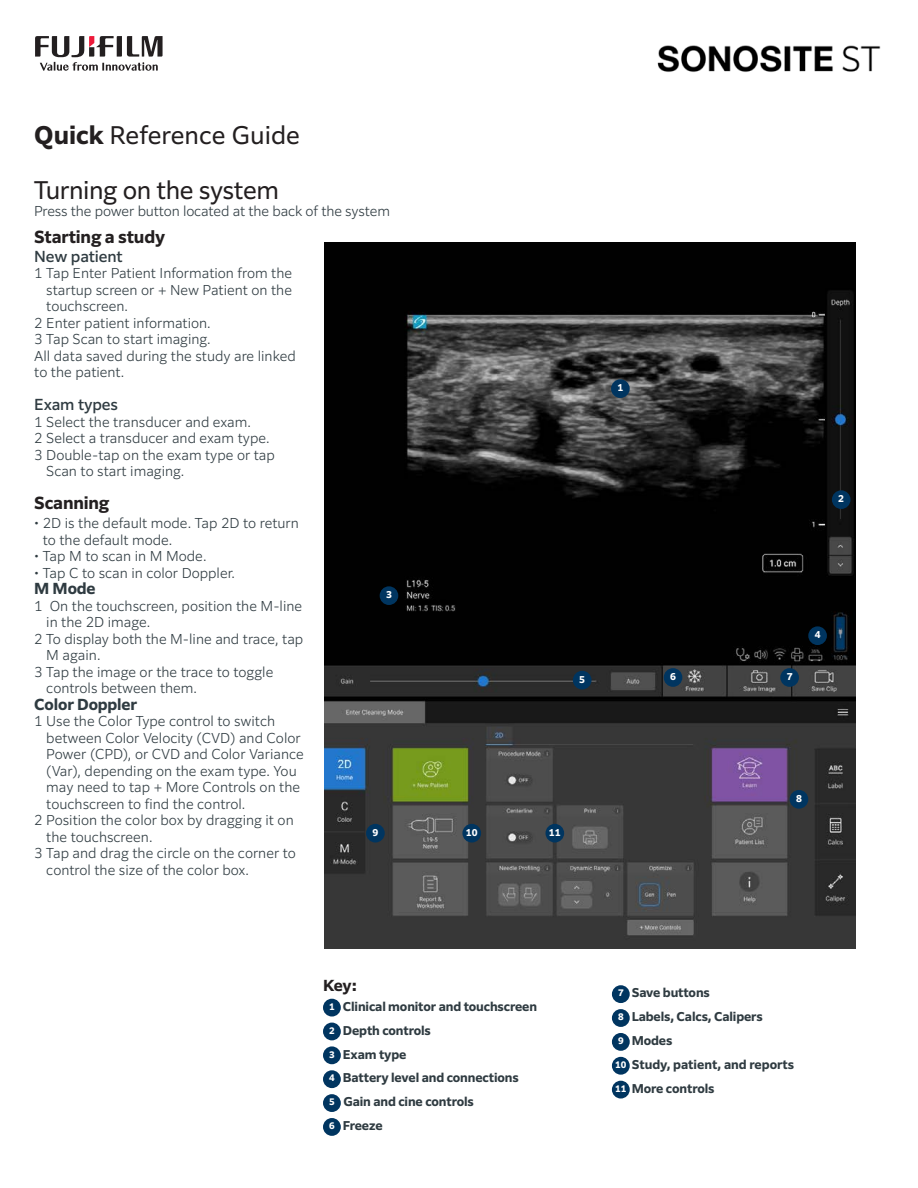
<style>
.page{position:relative;width:918px;height:1188px;background:#fff}
.page>*{position:absolute;margin:0;border:0;box-sizing:border-box;transform-origin:0 0}
.t1{font:24px "Clarimo UDPE";color:#231f20}
.t2{font:24px "Clarimo UDPE";letter-spacing:-.02em;color:#231f20}
.t3{font:700 16.5px "Clarimo UDPE";letter-spacing:-.01em;color:#231f20}
.t4{font:500 15px "Clarimo UDPE";letter-spacing:-.01em;color:#2f3b41}
.t5{font:700 15px "Clarimo UDPE";letter-spacing:-.01em;color:#2f3b41}
.t6{font:700 15px "Clarimo UDPE";color:#231f20}
.t7{font:300 13.5px/16.5px "Clarimo UDPE";color:#2f3b41}
.t8{font:700 12px "Clarimo UDPE";letter-spacing:-.01em;color:#2f3b41}
.t9{font:700 9.3px "Clarimo UDPE";color:#fff}
.t10{font:700 8.85px "Clarimo UDPE";color:#fff}
.s1{font-weight:700}
</style>
<div class="page">
<div style="left:323px;top:999px;width:18px;height:18px;background:#003560;border-radius:50%"></div>
<div style="left:323px;top:1023px;width:18px;height:17px;background:#003560;border-radius:50%"></div>
<div style="left:323px;top:1046px;width:18px;height:18px;background:#003560;border-radius:50%"></div>
<div style="left:323px;top:1070px;width:18px;height:18px;background:#003560;border-radius:50%"></div>
<div style="left:323px;top:1094px;width:18px;height:18px;background:#003560;border-radius:50%"></div>
<div style="left:323px;top:1118px;width:18px;height:18px;background:#003560;border-radius:50%"></div>
<div style="left:612px;top:985px;width:18px;height:18px;background:#003560;border-radius:50%"></div>
<div style="left:612px;top:1009px;width:18px;height:18px;background:#003560;border-radius:50%"></div>
<div style="left:612px;top:1033px;width:18px;height:18px;background:#003560;border-radius:50%"></div>
<div style="left:612px;top:1057px;width:18px;height:18px;background:#003560;border-radius:50%"></div>
<div style="left:612px;top:1081px;width:18px;height:18px;background:#003560;border-radius:50%"></div>
<img style="left:324px;top:243px;width:531px;height:706px">
<div style="left:611px;top:379px;width:19px;height:19px;background:#003560;border-radius:50%"></div>
<div style="left:832px;top:490px;width:19px;height:19px;background:#003560;border-radius:50%"></div>
<div style="left:380px;top:586px;width:18px;height:19px;background:#003560;border-radius:50%"></div>
<div style="left:808px;top:626px;width:19px;height:19px;background:#003560;border-radius:50%"></div>
<div style="left:573px;top:671px;width:19px;height:18px;background:#003560;border-radius:50%"></div>
<div style="left:664px;top:668px;width:18px;height:19px;background:#003560;border-radius:50%"></div>
<div style="left:780px;top:668px;width:19px;height:19px;background:#003560;border-radius:50%"></div>
<div style="left:366px;top:824px;width:19px;height:19px;background:#003560;border-radius:50%"></div>
<div style="left:790px;top:790px;width:18px;height:19px;background:#003560;border-radius:50%"></div>
<div style="left:462px;top:824px;width:19px;height:19px;background:#003560;border-radius:50%"></div>
<div style="left:546px;top:824px;width:18px;height:19px;background:#003560;border-radius:50%"></div>
<img style="left:657px;top:45px;width:224px;height:27px">
<svg style="left:35px;top:36px;width:128px;height:35px"></svg>
<p class="t1" style="left:34px;top:116px;width:267px"><span class="s1">Quick</span> Reference Guide</p>
<p class="t2" style="left:34px;top:171px;width:247px">Turning on the system</p>
<p class="t7" style="left:34px;top:201px;width:358px">Press the power button located at the back of the system</p>
<p class="t3" style="left:34px;top:224px;width:132px">Starting a study</p>
<p class="t4" style="left:34px;top:244px;width:90px">New patient</p>
<p class="t7" style="left:46px;top:264px;width:247px;text-align:justify;text-indent:-12px">1 Tap Enter Patient Information from the startup screen or + New Patient on the touchscreen.</p>
<p class="t7" style="left:34px;top:314px;width:178px">2 Enter patient information.</p>
<p class="t7" style="left:34px;top:330px;width:178px">3 Tap Scan to start imaging.</p>
<p class="t7" style="left:34px;top:347px;width:263px">All data saved during the study are linked to the patient.</p>
<p class="t4" style="left:34px;top:393px;width:85px">Exam types</p>
<p class="t7" style="left:34px;top:413px;width:218px">1 Select the transducer and exam.</p>
<p class="t7" style="left:34px;top:429px;width:237px">2 Select a transducer and exam type.</p>
<p class="t7" style="left:46px;top:446px;width:230px;text-indent:-12px">3 Double-tap on the exam type or tap<br>Scan to start imaging.</p>
<p class="t3" style="left:34px;top:490px;width:77px">Scanning</p>
<p class="t7" style="left:43px;top:514px;width:258px;text-indent:-8px">• 2D is the default mode. Tap 2D to return to the default mode.</p>
<p class="t7" style="left:34px;top:547px;width:174px">• Tap M to scan in M Mode.</p>
<p class="t7" style="left:34px;top:563px;width:202px">• Tap C to scan in color Doppler.</p>
<p class="t5" style="left:34px;top:576px;width:63px">M Mode</p>
<p class="t7" style="left:46px;top:596px;width:257px;text-indent:-12px">1 On the touchscreen, position the M-line in the 2D image.</p>
<p class="t7" style="left:46px;top:629px;width:259px;text-indent:-12px">2 To display both the M-line and trace, tap<br>M again.</p>
<p class="t7" style="left:46px;top:662px;width:229px;text-indent:-12px">3 Tap the image or the trace to toggle controls between them.</p>
<p class="t5" style="left:34px;top:692px;width:104px">Color Doppler</p>
<p class="t7" style="left:46px;top:712px;width:259px;text-indent:-12px">1 Use the Color Type control to switch between Color Velocity (CVD) and Color Power (CPD), or CVD and Color Variance (Var), depending on the exam type. You may need to tap + More Controls on the touchscreen to find the control.</p>
<p class="t7" style="left:46px;top:811px;width:249px;text-indent:-12px">2 Position the color box by dragging it on the touchscreen.</p>
<p class="t7" style="left:46px;top:844px;width:251px;text-indent:-12px">3 Tap and drag the circle on the corner to control the size of the color box.</p>
<p class="t9" style="left:386px;top:587px;width:7px">3</p>
<p class="t9" style="left:372px;top:824px;width:7px">9</p>
<p class="t9" style="left:617px;top:380px;width:7px">1</p>
<p class="t9" style="left:838px;top:491px;width:7px">2</p>
<p class="t9" style="left:579px;top:671px;width:7px">5</p>
<p class="t9" style="left:670px;top:669px;width:7px">6</p>
<p class="t9" style="left:787px;top:669px;width:7px">7</p>
<p class="t9" style="left:815px;top:627px;width:7px">4</p>
<p class="t9" style="left:466px;top:824px;width:13px">10</p>
<p class="t9" style="left:549px;top:824px;width:13px">11</p>
<p class="t9" style="left:796px;top:791px;width:7px">8</p>
<p class="t6" style="left:323px;top:973px;width:36px">Key:</p>
<p class="t10" style="left:329px;top:999px;width:7px">1</p>
<p class="t8" style="left:343px;top:996px;width:196px">Clinical monitor and touchscreen</p>
<p class="t10" style="left:329px;top:1023px;width:7px">2</p>
<p class="t8" style="left:343px;top:1020px;width:89px">Depth controls</p>
<p class="t10" style="left:329px;top:1047px;width:7px">3</p>
<p class="t8" style="left:343px;top:1044px;width:65px">Exam type</p>
<p class="t10" style="left:329px;top:1071px;width:7px">4</p>
<p class="t8" style="left:343px;top:1068px;width:177px">Battery level and connections</p>
<p class="t10" style="left:329px;top:1095px;width:7px">5</p>
<p class="t8" style="left:344px;top:1092px;width:132px">Gain and cine controls</p>
<p class="t10" style="left:329px;top:1119px;width:7px">6</p>
<p class="t8" style="left:343px;top:1116px;width:41px">Freeze</p>
<p class="t10" style="left:618px;top:986px;width:7px">7</p>
<p class="t8" style="left:632px;top:983px;width:80px">Save buttons</p>
<p class="t10" style="left:618px;top:1010px;width:7px">8</p>
<p class="t8" style="left:632px;top:1007px;width:132px">Labels, Calcs, Calipers</p>
<p class="t10" style="left:618px;top:1034px;width:7px">9</p>
<p class="t8" style="left:632px;top:1031px;width:42px">Modes</p>
<p class="t10" style="left:615px;top:1057px;width:13px">10</p>
<p class="t8" style="left:632px;top:1055px;width:164px">Study, patient, and reports</p>
<p class="t10" style="left:615px;top:1081px;width:13px">11</p>
<p class="t8" style="left:632px;top:1078px;width:84px">More controls</p>
</div>
